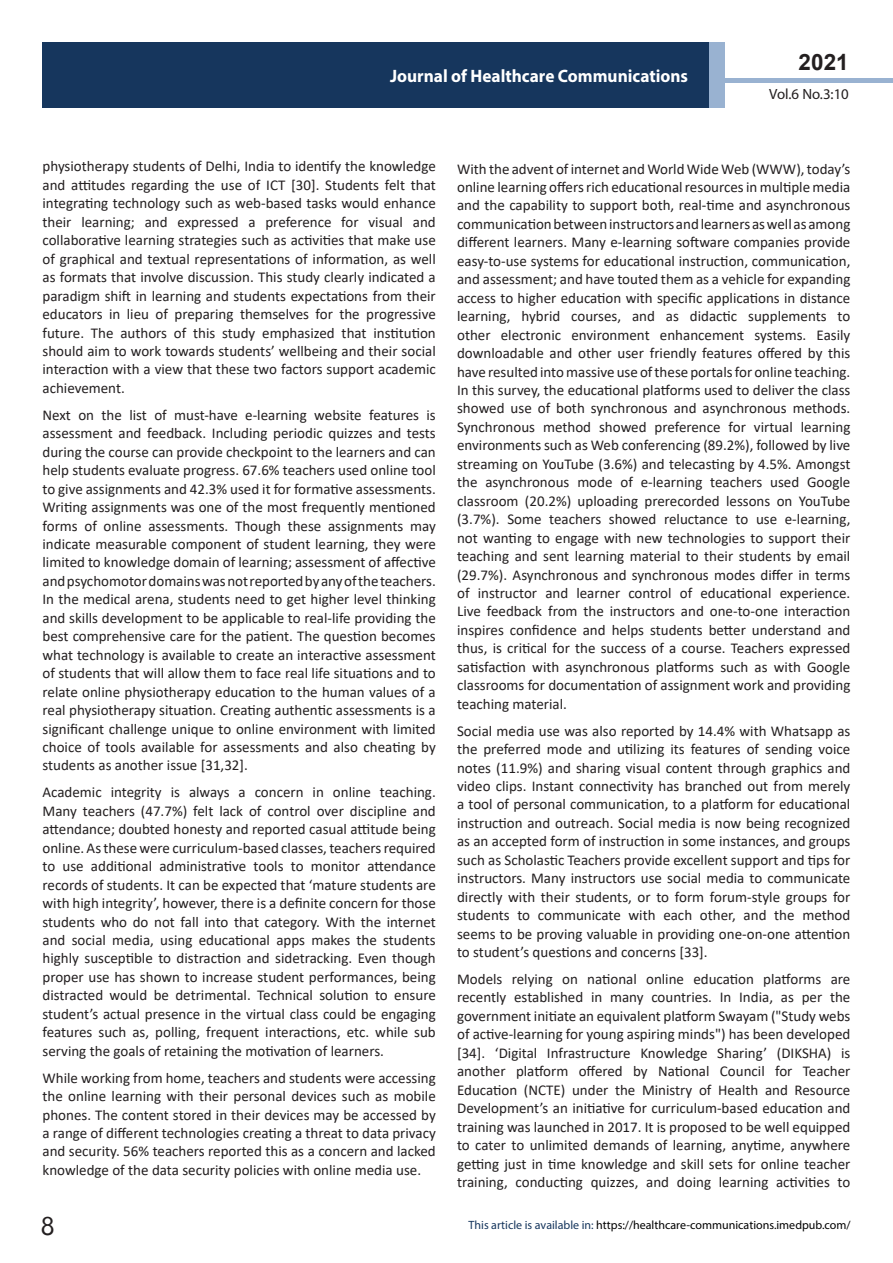
<style>
.page{position:relative;width:893px;height:1263px;background:#fff}
.page>*{position:absolute;margin:0;border:0;box-sizing:border-box;transform-origin:0 0}
.t1{font:25.5px "Nirmala UI";color:#231f20}
.t2{font:700 22.5px "Arial";color:#231f20}
.t3{font:700 18px "Myriad Pro";color:#fff;scale:.96 1}
.t4{font:15px/18.5px "Calibri";color:#231f20;text-align:justify}
.t5{font:14.85px "Myriad Pro";color:#231f20}
.t6{font:12px "Myriad Pro";color:#000}
.s1{color:#16365d}
</style>
<div class="page">
<hr style="left:725px;top:78px;width:168px;height:4px;background:#99b2d1">
<div style="left:43px;top:42px;width:666px;height:66px;background:#16365d"></div>
<div style="left:709px;top:42px;width:16px;height:66px;background:#99b2d1"></div>
<p class="t3" style="left:390px;top:64px;width:312px">Journal of Healthcare Communications</p>
<p class="t3" style="left:585px;top:74px;width:128px">ISSN 1698-9465</p>
<h2 class="t2" style="left:799px;top:46px;width:52px">2021</h2>
<p class="t5" style="left:769px;top:84px;width:81px">Vol.6 No.3:10</p>
<p class="t4" style="left:43px;top:157px;width:395px">physiotherapy students of Delhi, India to identify the knowledge and attitudes regarding the use of ICT [30]. Students felt that integrating technology such as web-based tasks would enhance their learning; and expressed a preference for visual and collaborative learning strategies such as activities that make use of graphical and textual representations of information, as well as formats that involve discussion. This study clearly indicated a paradigm shift in learning and students expectations from their educators in lieu of preparing themselves for the progressive future. The authors of this study emphasized that institution should aim to work towards students’ wellbeing and their social interaction with a view that these two factors support academic achievement.</p>
<p class="t4" style="left:43px;top:405px;width:395px">Next on the list of must-have e-learning website features is assessment and feedback. Including periodic quizzes and tests during the course can provide checkpoint to the learners and can help students evaluate progress. 67.6% teachers used online tool to give assignments and 42.3% used it for formative assessments.<br>Writing assignments was one of the most frequently mentioned forms of online assessments. Though these assignments may indicate measurable component of student learning, they were limited to knowledge domain of learning; assessment of affective and psychomotor domains was not reported by any of the teachers.<br>In the medical arena, students need to get higher level thinking and skills development to be applicable to real-life providing the best comprehensive care for the patient. The question becomes what technology is available to create an interactive assessment of students that will allow them to face real life situations and to relate online physiotherapy education to the human values of a real physiotherapy situation. Creating authentic assessments is a significant challenge unique to online environment with limited choice of tools available for assessments and also cheating by students as another issue [31,32].</p>
<p class="t4" style="left:43px;top:783px;width:395px">Academic integrity is always a concern in online teaching.<br>Many teachers (47.7%) felt lack of control over discipline and attendance; doubted honesty and reported casual attitude being online. As these were curriculum-based classes, teachers required to use additional administrative tools to monitor attendance records of students. It can be expected that ‘mature students are with high integrity’, however, there is a definite concern for those students who do not fall into that category. With the internet and social media, using educational apps makes the students highly susceptible to distraction and sidetracking. Even though proper use has shown to increase student performances, being distracted would be detrimental. Technical solution to ensure student’s actual presence in the virtual class could be engaging features such as, polling, frequent interactions, etc. while sub serving the goals of retaining the motivation of learners.</p>
<p class="t4" style="left:43px;top:1068px;width:395px">While working from home, teachers and students were accessing the online learning with their personal devices such as mobile phones. The content stored in their devices may be accessed by a range of different technologies creating a threat to data privacy and security. 56% teachers reported this as a concern and lacked knowledge of the data security policies with online media use.</p>
<p class="t4" style="left:457px;top:159px;width:395px">With the advent of internet and World Wide Web (WWW), today’s online learning offers rich educational resources in multiple media and the capability to support both, real-time and asynchronous communication between instructors and learners as well as among different learners. Many e-learning software companies provide easy-to-use systems for educational instruction, communication, and assessment; and have touted them as a vehicle for expanding access to higher education with specific applications in distance learning, hybrid courses, and as didactic supplements to other electronic environment enhancement systems. Easily downloadable and other user friendly features offered by this have resulted into massive use of these portals for online teaching.<br>In this survey, the educational platforms used to deliver the class showed use of both synchronous and asynchronous methods.<br>Synchronous method showed preference for virtual learning environments such as Web conferencing (89.2%), followed by live streaming on YouTube (3.6%) and telecasting by 4.5%. Amongst the asynchronous mode of e-learning teachers used Google classroom (20.2%) uploading prerecorded lessons on YouTube (3.7%). Some teachers showed reluctance to use e-learning, not wanting to engage with new technologies to support their teaching and sent learning material to their students by email (29.7%). Asynchronous and synchronous modes differ in terms of instructor and learner control of educational experience.<br>Live feedback from the instructors and one-to-one interaction inspires confidence and helps students better understand and thus, is critical for the success of a course. Teachers expressed satisfaction with asynchronous platforms such as with Google classrooms for documentation of assignment work and providing teaching material.</p>
<p class="t4" style="left:457px;top:721px;width:395px">Social media use was also reported by 14.4% with Whatsapp as the preferred mode and utilizing its features of sending voice notes (11.9%) and sharing visual content through graphics and video clips. Instant connectivity has branched out from merely a tool of personal communication, to a platform for educational instruction and outreach. Social media is now being recognized as an accepted form of instruction in some instances, and groups such as Scholastic Teachers provide excellent support and tips for instructors. Many instructors use social media to communicate directly with their students, or to form forum-style groups for students to communicate with each other, and the method seems to be proving valuable in providing one-on-one attention to student’s questions and concerns [33].</p>
<p class="t4" style="left:457px;top:969px;width:395px">Models relying on national online education platforms are recently established in many countries. In India, as per the government initiate an equivalent platform Swayam ("Study webs of active-learning for young aspiring minds") has been developed [34]. ‘Digital Infrastructure Knowledge Sharing’ (DIKSHA) is another platform offered by National Council for Teacher Education (NCTE) under the Ministry of Health and Resource Development’s an initiative for curriculum-based education and training was launched in 2017. It is proposed to be well equipped to cater to unlimited demands of learning, anytime, anywhere getting just in time knowledge and skill sets for online teacher training, conducting quizzes, and doing learning activities to</p>
<h1 class="t1" style="left:41px;top:1205px;width:15px">8</h1>
<p class="t6" style="left:469px;top:1218px;width:383px"><span class="s1">This article is available in:</span> https://healthcare-communications.imedpub.com/</p>
</div>
